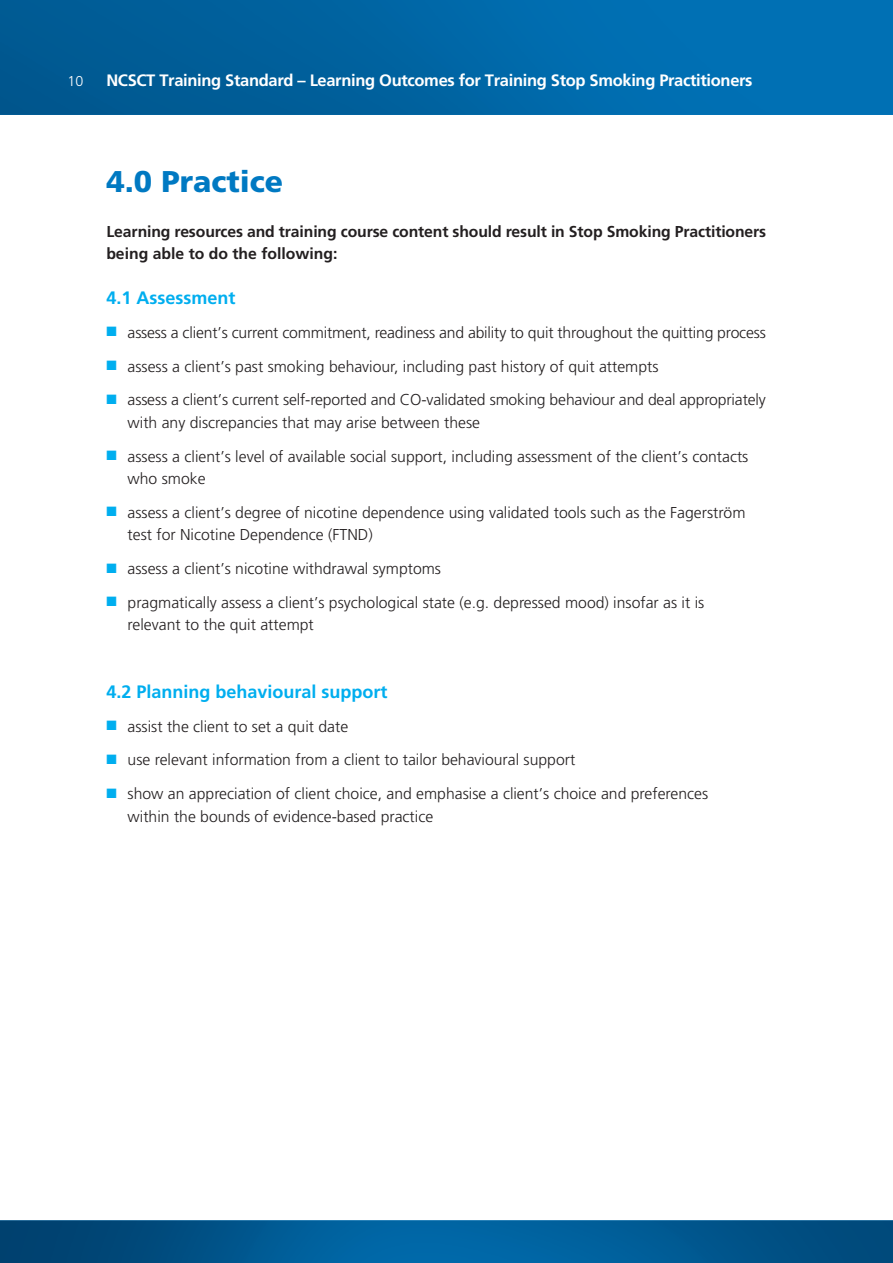
<style>
.page{position:relative;width:893px;height:1263px;background:#fff}
.page>*{position:absolute;margin:0;border:0;box-sizing:border-box;transform-origin:0 0}
.t1{font:900 30px "Frutiger";color:#0079c2}
.t2{font:700 18px "Frutiger";color:#00aeef}
.t3{font:700 16.5px "Frutiger";letter-spacing:-.02em;color:#fff}
.t4{font:300 15.75px/22.5px "Frutiger";color:#231f20}
.t5{font:700 15.75px/22.5px "Frutiger";letter-spacing:-.01em;color:#231f20}
.t6{font:300 14.25px "Frutiger";color:#fff}
.s1{color:#00aeef}
</style>
<div class="page">
<img style="left:0;top:0;width:892px;height:1263px">
<p class="t6" style="left:67px;top:75px;width:17px">10</p>
<p class="t3" style="left:106px;top:73px;width:647px">NCSCT Training Standard – Learning Outcomes for Training Stop Smoking Practitioners</p>
<h1 class="t1" style="left:106px;top:169px;width:178px">4.0 Practice</h1>
<p class="t5" style="left:106px;top:221px;width:661px">Learning resources and training course content should result in Stop Smoking Practitioners being able to do the following:</p>
<p class="t2" style="left:106px;top:291px;width:131px">4.1 Assessment</p>
<p class="t4" style="left:106px;top:322px;width:661px"><span class="s1">■</span> assess a client’s current commitment, readiness and ability to quit throughout the quitting process</p>
<p class="t4" style="left:106px;top:356px;width:553px"><span class="s1">■</span> assess a client’s past smoking behaviour, including past history of quit attempts</p>
<p class="t4" style="left:128px;top:390px;width:639px;text-indent:-21px"><span class="s1">■</span> assess a client’s current self-reported and CO-validated smoking behaviour and deal appropriately with any discrepancies that may arise between these</p>
<p class="t4" style="left:128px;top:446px;width:622px;text-indent:-21px"><span class="s1">■</span> assess a client’s level of available social support, including assessment of the client’s contacts who smoke</p>
<p class="t4" style="left:128px;top:502px;width:619px;text-indent:-21px"><span class="s1">■</span> assess a client’s degree of nicotine dependence using validated tools such as the Fagerström test for Nicotine Dependence (FTND)</p>
<p class="t4" style="left:106px;top:559px;width:336px"><span class="s1">■</span> assess a client’s nicotine withdrawal symptoms</p>
<p class="t4" style="left:128px;top:592px;width:578px;text-indent:-21px"><span class="s1">■</span> pragmatically assess a client’s psychological state (e.g. depressed mood) insofar as it is relevant to the quit attempt</p>
<p class="t2" style="left:106px;top:684px;width:283px">4.2 Planning behavioural support</p>
<p class="t4" style="left:106px;top:716px;width:243px"><span class="s1">■</span> assist the client to set a quit date</p>
<p class="t4" style="left:106px;top:750px;width:470px"><span class="s1">■</span> use relevant information from a client to tailor behavioural support</p>
<p class="t4" style="left:128px;top:784px;width:582px;text-indent:-21px"><span class="s1">■</span> show an appreciation of client choice, and emphasise a client’s choice and preferences within the bounds of evidence-based practice</p>
</div>
